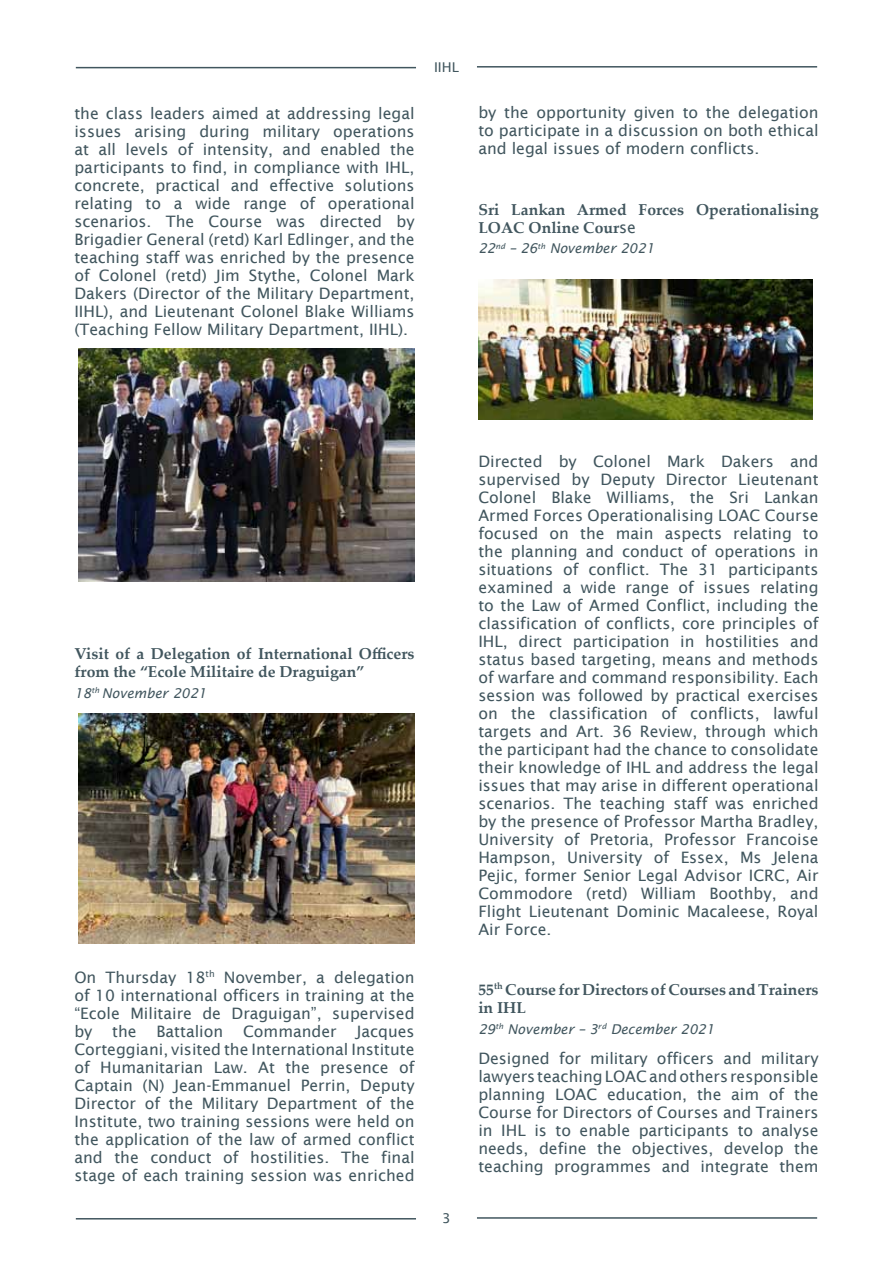
<style>
.page{position:relative;width:893px;height:1263px;background:#fff}
.page>*{position:absolute;margin:0;border:0;box-sizing:border-box;transform-origin:0 0}
.t1{font:15.75px/18px "Lucida Sans";color:#41565e;text-align:justify}
.t2{font:700 15.75px/18px "Palatino Linotype";color:#41565e}
.t3{font:italic 13.5px "Lucida Sans";color:#41565e}
.t4{font:13.5px "Lucida Sans";color:#41565e}
.s1{font-family:"Lucida Sans";font-weight:400}
</style>
<div class="page">
<hr style="left:76px;top:67px;width:340px;height:1px;background:#41565e">
<hr style="left:477px;top:66px;width:340px;height:2px;background:#41565e">
<hr style="left:76px;top:1218px;width:340px;height:1px;background:#41565e">
<hr style="left:477px;top:1217px;width:340px;height:2px;background:#41565e">
<img style="left:79px;top:349px;width:336px;height:232px">
<img style="left:79px;top:714px;width:336px;height:229px">
<img style="left:478px;top:280px;width:334px;height:140px">
<p class="t1" style="left:74px;top:104px;width:342px">the class leaders aimed at addressing legal issues arising during military operations at all levels of intensity, and enabled the participants to find, in compliance with IHL, concrete, practical and effective solutions relating to a wide range of operational scenarios. The Course was directed by Brigadier General (retd) Karl Edlinger, and the teaching staff was enriched by the presence of Colonel (retd) Jim Stythe, Colonel Mark Dakers (Director of the Military Department, IIHL), and Lieutenant Colonel Blake Williams (Teaching Fellow Military Department, IIHL).</p>
<p class="t4" style="left:434px;top:60px;width:26px">IIHL</p>
<p class="t1" style="left:478px;top:104px;width:342px">by the opportunity given to the delegation to participate in a discussion on both ethical and legal issues of modern conflicts.</p>
<p class="t2" style="left:478px;top:200px;width:342px">Sri Lankan Armed Forces Operationalising<br>LOAC Online Cour<span class="s1">se</span></p>
<p class="t3" style="left:478px;top:241px;width:178px">22<sup>nd</sup> – 26<sup>th</sup> November 2021</p>
<p class="t2" style="left:74px;top:644px;width:342px">Visit of a Delegation of International Officers from the “Ecole Militaire de Draguigan”</p>
<p class="t3" style="left:74px;top:685px;width:134px">18<sup>th</sup> November 2021</p>
<p class="t1" style="left:74px;top:968px;width:342px">On Thursday 18<sup>th</sup> November, a delegation of 10 international officers in training at the “Ecole Militaire de Draguigan”, supervised by</p>
<p class="t1" style="left:112px;top:1022px;width:26px">the</p>
<p class="t1" style="left:157px;top:1022px;width:68px">Battalion</p>
<p class="t1" style="left:243px;top:1022px;width:95px">Commander</p>
<p class="t1" style="left:74px;top:1022px;width:342px;text-indent:282px">Jacques Corteggiani, visited the International Institute of Humanitarian Law. At the presence of Captain (N) Jean-Emmanuel Perrin, Deputy Director of the Military Department of the Institute, two training sessions were held on the application of the law of armed conflict and the conduct of hostilities. The final stage of each training session was enriched</p>
<p class="t4" style="left:442px;top:1211px;width:10px">3</p>
<p class="t1" style="left:478px;top:452px;width:342px">Directed by Colonel Mark Dakers and supervised by Deputy Director Lieutenant Colonel Blake Williams, the Sri Lankan Armed Forces Operationalising LOAC Course focused on the main aspects relating to the planning and conduct of operations in situations of conflict. The 31 participants examined a wide range of issues relating to the Law of Armed Conflict, including the classification of conflicts, core principles of IHL, direct participation in hostilities and status based targeting, means and methods of warfare and command responsibility. Each session was followed by practical exercises on the classification of conflicts, lawful targets and Art. 36 Review, through which the participant had the chance to consolidate their knowledge of IHL and address the legal issues that may arise in different operational scenarios. The teaching staff was enriched by the presence of Professor Martha Bradley, University of Pretoria, Professor Francoise Hampson, University of Essex, Ms Jelena Pejic, former Senior Legal Advisor ICRC, Air Commodore (retd) William Boothby, and Flight Lieutenant Dominic Macaleese, Royal Air Force.</p>
<p class="t2" style="left:478px;top:980px;width:342px">55<sup>th</sup> Course for Directors of Courses and Trainers in IHL</p>
<p class="t3" style="left:478px;top:1021px;width:238px">29<sup>th</sup> November – 3<sup>rd</sup> December 2021</p>
<p class="t1" style="left:478px;top:1049px;width:342px">Designed for military officers and military lawyers teaching LOAC and others responsible planning LOAC education, the aim of the Course for Directors of Courses and Trainers in IHL is to enable participants to analyse needs, define the objectives, develop the teaching programmes and integrate them</p>
</div>
